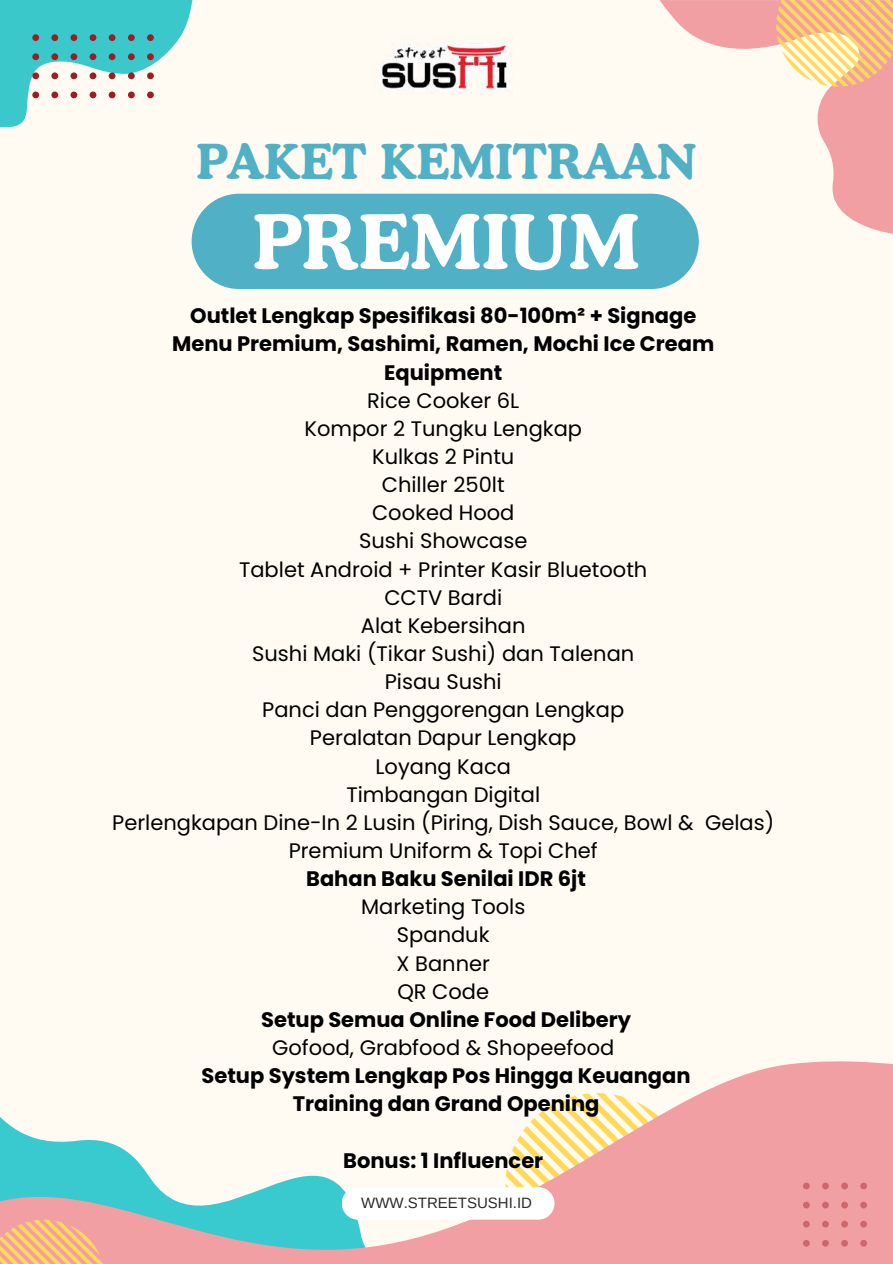
<style>
.page{position:relative;width:893px;height:1264px;background:#fff}
.page>*{position:absolute;margin:0;border:0;box-sizing:border-box;transform-origin:0 0}
.t1{font:700 75px "Cooper BT";color:#fff}
.t2{font:700 48px "Cooper BT";color:#50b0c5}
.t3{font:21px/28.2px "Poppins";color:#000;text-align:center}
.t4{font:700 21px/28.2px "Poppins";color:#000;text-align:center}
.t5{font:15px "Arimo";color:#2b2b2b}
</style>
<div class="page">
<div style="left:0;top:0;width:892px;height:1263px;background:#fffbf2"></div>
<svg style="left:0;top:1061px;width:892px;height:202px"></svg>
<svg style="left:659px;top:0;width:233px;height:234px"></svg>
<svg style="left:0;top:0;width:193px;height:128px;fill:#3bc8cb"></svg>
<svg style="left:776px;top:0;width:116px;height:87px"></svg>
<svg style="left:0;top:1219px;width:106px;height:44px;background:#f6b586"></svg>
<div style="left:109px;top:34px;width:6px;height:7px;background:#9b1e24;border-radius:50%"></div>
<div style="left:128px;top:34px;width:7px;height:7px;background:#9b1e24;border-radius:50%"></div>
<div style="left:147px;top:34px;width:7px;height:7px;background:#9b1e24;border-radius:50%"></div>
<div style="left:90px;top:34px;width:6px;height:7px;background:#9b1e24;border-radius:50%"></div>
<div style="left:70px;top:34px;width:7px;height:7px;background:#9b1e24;border-radius:50%"></div>
<div style="left:109px;top:53px;width:6px;height:7px;background:#9b1e24;border-radius:50%"></div>
<div style="left:128px;top:53px;width:7px;height:7px;background:#9b1e24;border-radius:50%"></div>
<div style="left:147px;top:53px;width:7px;height:7px;background:#9b1e24;border-radius:50%"></div>
<div style="left:90px;top:53px;width:6px;height:7px;background:#9b1e24;border-radius:50%"></div>
<div style="left:70px;top:53px;width:7px;height:7px;background:#9b1e24;border-radius:50%"></div>
<div style="left:109px;top:72px;width:6px;height:7px;background:#9b1e24;border-radius:50%"></div>
<div style="left:128px;top:72px;width:7px;height:7px;background:#9b1e24;border-radius:50%"></div>
<div style="left:147px;top:72px;width:7px;height:7px;background:#9b1e24;border-radius:50%"></div>
<div style="left:90px;top:72px;width:6px;height:7px;background:#9b1e24;border-radius:50%"></div>
<div style="left:70px;top:72px;width:7px;height:7px;background:#9b1e24;border-radius:50%"></div>
<div style="left:109px;top:91px;width:6px;height:7px;background:#9b1e24;border-radius:50%"></div>
<div style="left:128px;top:91px;width:7px;height:7px;background:#9b1e24;border-radius:50%"></div>
<div style="left:147px;top:91px;width:7px;height:7px;background:#9b1e24;border-radius:50%"></div>
<div style="left:90px;top:91px;width:6px;height:7px;background:#9b1e24;border-radius:50%"></div>
<div style="left:70px;top:91px;width:7px;height:7px;background:#9b1e24;border-radius:50%"></div>
<div style="left:51px;top:34px;width:7px;height:7px;background:#9b1e24;border-radius:50%"></div>
<div style="left:32px;top:34px;width:7px;height:7px;background:#9b1e24;border-radius:50%"></div>
<div style="left:51px;top:53px;width:7px;height:7px;background:#9b1e24;border-radius:50%"></div>
<div style="left:32px;top:53px;width:7px;height:7px;background:#9b1e24;border-radius:50%"></div>
<div style="left:51px;top:72px;width:7px;height:7px;background:#9b1e24;border-radius:50%"></div>
<div style="left:32px;top:72px;width:7px;height:7px;background:#9b1e24;border-radius:50%"></div>
<div style="left:51px;top:91px;width:7px;height:7px;background:#9b1e24;border-radius:50%"></div>
<div style="left:32px;top:91px;width:7px;height:7px;background:#9b1e24;border-radius:50%"></div>
<img style="left:379px;top:41px;width:131px;height:53px">
<div style="left:860px;top:1182px;width:7px;height:7px;background:#cc676c;border-radius:50%"></div>
<div style="left:841px;top:1182px;width:6px;height:7px;background:#cc676c;border-radius:50%"></div>
<svg style="left:860px;top:1201px;width:7px;height:7px"></svg>
<div style="left:841px;top:1201px;width:6px;height:7px;background:#cc676c;border-radius:50%"></div>
<svg style="left:860px;top:1220px;width:7px;height:7px"></svg>
<div style="left:841px;top:1220px;width:6px;height:7px;background:#cc676c;border-radius:50%"></div>
<svg style="left:860px;top:1239px;width:7px;height:7px"></svg>
<div style="left:841px;top:1239px;width:6px;height:7px;background:#cc676c;border-radius:50%"></div>
<div style="left:822px;top:1182px;width:6px;height:7px;background:#cc676c;border-radius:50%"></div>
<svg style="left:802px;top:1182px;width:7px;height:7px"></svg>
<div style="left:822px;top:1201px;width:6px;height:7px;background:#cc676c;border-radius:50%"></div>
<svg style="left:802px;top:1201px;width:7px;height:7px"></svg>
<div style="left:822px;top:1220px;width:6px;height:7px;background:#cc676c;border-radius:50%"></div>
<svg style="left:802px;top:1220px;width:7px;height:7px"></svg>
<div style="left:822px;top:1239px;width:6px;height:7px;background:#cc676c;border-radius:50%"></div>
<svg style="left:802px;top:1239px;width:7px;height:7px"></svg>
<div style="left:342px;top:1187px;width:212px;height:32px;background:#fff;border-radius:16px"></div>
<div style="left:192px;top:194px;width:506px;height:95px;background:#50b0c5;border-radius:48px"></div>
<h2 class="t2" style="left:196px;top:131px;width:502px">PAKET KEMITRAAN</h2>
<h1 class="t1" style="left:253px;top:195px;width:389px">PREMIUM</h1>
<p class="t4" style="left:172px;top:302px;width:543px">Outlet Lengkap Spesifikasi 80-100m² + Signage<br>Menu Premium, Sashimi, Ramen, Mochi Ice Cream<br>Equipment</p>
<p class="t3" style="left:112px;top:386px;width:663px">Rice Cooker 6L<br>Kompor 2 Tungku Lengkap<br>Kulkas 2 Pintu<br>Chiller 250lt<br>Cooked Hood<br>Sushi Showcase<br>Tablet Android + Printer Kasir Bluetooth<br>CCTV Bardi<br>Alat Kebersihan<br>Sushi Maki (Tikar Sushi) dan Talenan<br>Pisau Sushi<br>Panci dan Penggorengan Lengkap<br>Peralatan Dapur Lengkap<br>Loyang Kaca<br>Timbangan Digital<br>Perlengkapan Dine-In 2 Lusin (Piring, Dish Sauce, Bowl &amp; Gelas)<br>Premium Uniform &amp; Topi Chef</p>
<p class="t4" style="left:306px;top:864px;width:281px">Bahan Baku Senilai IDR 6jt</p>
<p class="t3" style="left:361px;top:892px;width:166px">Marketing Tools<br>Spanduk<br>X Banner<br>QR Code</p>
<p class="t4" style="left:261px;top:1005px;width:371px">Setup Semua Online Food Delibery</p>
<p class="t3" style="left:272px;top:1033px;width:344px">Gofood, Grabfood &amp; Shopeefood</p>
<p class="t4" style="left:201px;top:1061px;width:490px">Setup System Lengkap Pos Hingga Keuangan<br>Training dan Grand Opening</p>
<p class="t4" style="left:343px;top:1145px;width:201px">Bonus: 1 Influencer</p>
<p class="t5" style="left:361px;top:1194px;width:172px">WWW.STREETSUSHI.ID</p>
</div>
